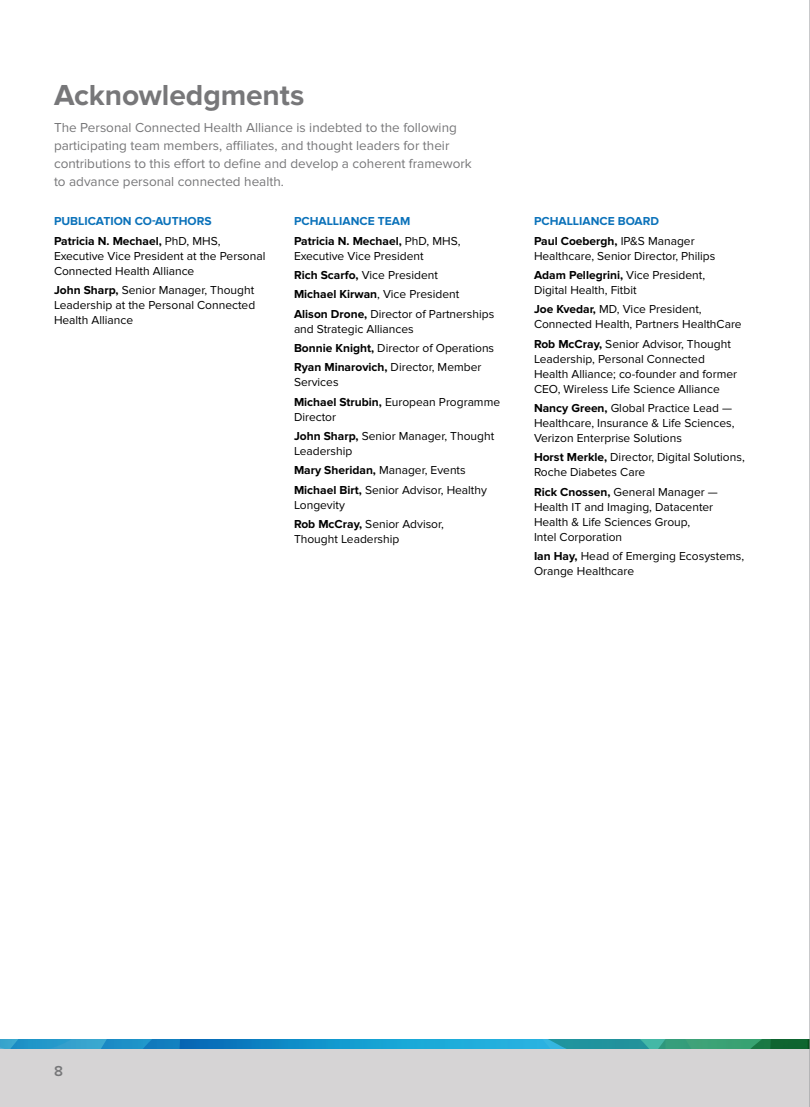
<style>
.page{position:relative;width:810px;height:1107px;background:#fff}
.page>*{position:absolute;margin:0;border:0;box-sizing:border-box;transform-origin:0 0}
.t1{font:700 30px "Proxima Nova";letter-spacing:-.005em;color:#777779}
.t2{font:600 15px "Proxima Nova";color:#777779}
.t3{font:13.5px/18px "Proxima Nova";color:#777779}
.t4{font:12px/19.4px "Proxima Nova";color:#000}
.t5{font:700 12px/19.4px "Proxima Nova";color:#0b72ba}
.t6{font:700 12px/19.4px "Proxima Nova";color:#000}
.s1{color:#000}
.s2{font-weight:400;color:#000}
.s3{font-weight:700}
.s4{color:#0b72ba}
.s5{font-weight:400}
</style>
<div class="page">
<svg style="left:0;top:1040px;width:809px;height:9px"></svg>
<div style="left:0;top:1049px;width:810px;height:58px;background:#d6d4d5"></div>
<hr style="left:809px;top:0;width:1px;height:1107px;background:#939598">
<h1 class="t1" style="left:54px;top:77px;width:252px">Acknowledgments</h1>
<p class="t3" style="left:54px;top:119px;width:419px">The Personal Connected Health Alliance is indebted to the following participating team members, affiliates, and thought leaders for their contributions to this effort to define and develop a coherent framework to advance personal connected health.</p>
<p class="t5" style="left:54px;top:212px;width:168px">PUBLICATION CO-AUTHORS<br><span class="s1">Patricia N. Mechael,</span> <span class="s2">PhD, MHS,</span></p>
<p class="t4" style="left:54px;top:248px;width:213px;line-height:15px">Executive Vice President at the Personal<br>Connected Health Alliance</p>
<p class="t4" style="left:54px;top:283px;width:203px;line-height:15px;text-align:justify"><span class="s3">John Sharp,</span> Senior Manager, Thought Leadership at the Personal Connected Health Alliance</p>
<p class="t6" style="left:294px;top:212px;width:168px"><span class="s4">PCHALLIANCE TEAM<br></span>Patricia N. Mechael, <span class="s5">PhD, MHS,</span></p>
<p class="t4" style="left:294px;top:246px;width:202px">Executive Vice President<br><span class="s3">Rich Scarfo,</span> Vice President<br><span class="s3">Michael Kirwan</span>, Vice President<br><span class="s3">Alison Drone,</span> Director of Partnerships</p>
<p class="t4" style="left:294px;top:319px;width:202px">and Strategic Alliances<br><span class="s3">Bonnie Knight,</span> Director of Operations<br><span class="s3">Ryan Minarovich,</span> Director, Member</p>
<p class="t4" style="left:294px;top:373px;width:208px">Services<br><span class="s3">Michael Strubin,</span> European Programme</p>
<p class="t4" style="left:294px;top:407px;width:202px">Director<br><span class="s3">John Sharp,</span> Senior Manager, Thought</p>
<p class="t4" style="left:294px;top:442px;width:195px">Leadership<br><span class="s3">Mary Sheridan,</span> Manager, Events<br><span class="s3">Michael Birt,</span> Senior Advisor, Healthy</p>
<p class="t4" style="left:294px;top:495px;width:151px">Longevity<br><span class="s3">Rob McCray,</span> Senior Advisor,</p>
<p class="t4" style="left:294px;top:530px;width:107px">Thought Leadership</p>
<p class="t5" style="left:534px;top:212px;width:162px">PCHALLIANCE BOARD<br><span class="s1">Paul Coebergh,</span> <span class="s2">IP&amp;S Manager</span></p>
<p class="t4" style="left:534px;top:246px;width:183px">Healthcare, Senior Director, Philips<br><span class="s3">Adam Pellegrini,</span> Vice President,</p>
<p class="t4" style="left:534px;top:281px;width:169px">Digital Health, Fitbit<br><span class="s3">Joe Kvedar,</span> MD, Vice President,</p>
<p class="t4" style="left:534px;top:315px;width:209px">Connected Health, Partners HealthCare<br><span class="s3">Rob McCray,</span> Senior Advisor, Thought</p>
<p class="t4" style="left:534px;top:351px;width:205px;line-height:15px">Leadership, Personal Connected<br>Health Alliance; co-founder and former<br>CEO, Wireless Life Science Alliance</p>
<p class="t4" style="left:534px;top:401px;width:202px;line-height:15px"><span class="s3">Nancy Green,</span> Global Practice Lead —<br>Healthcare, Insurance &amp; Life Sciences,<br>Verizon Enterprise Solutions</p>
<p class="t4" style="left:534px;top:450px;width:212px;line-height:15px"><span class="s3">Horst Merkle,</span> Director, Digital Solutions,<br>Roche Diabetes Care</p>
<p class="t4" style="left:534px;top:484px;width:185px;line-height:15px"><span class="s3">Rick Cnossen,</span> General Manager —<br>Health IT and Imaging, Datacenter<br>Health &amp; Life Sciences Group,<br>Intel Corporation</p>
<p class="t4" style="left:534px;top:549px;width:212px;line-height:15px"><span class="s3">Ian Hay,</span> Head of Emerging Ecosystems,<br>Orange Healthcare</p>
<p class="t2" style="left:54px;top:1062px;width:10px">8</p>
</div>
